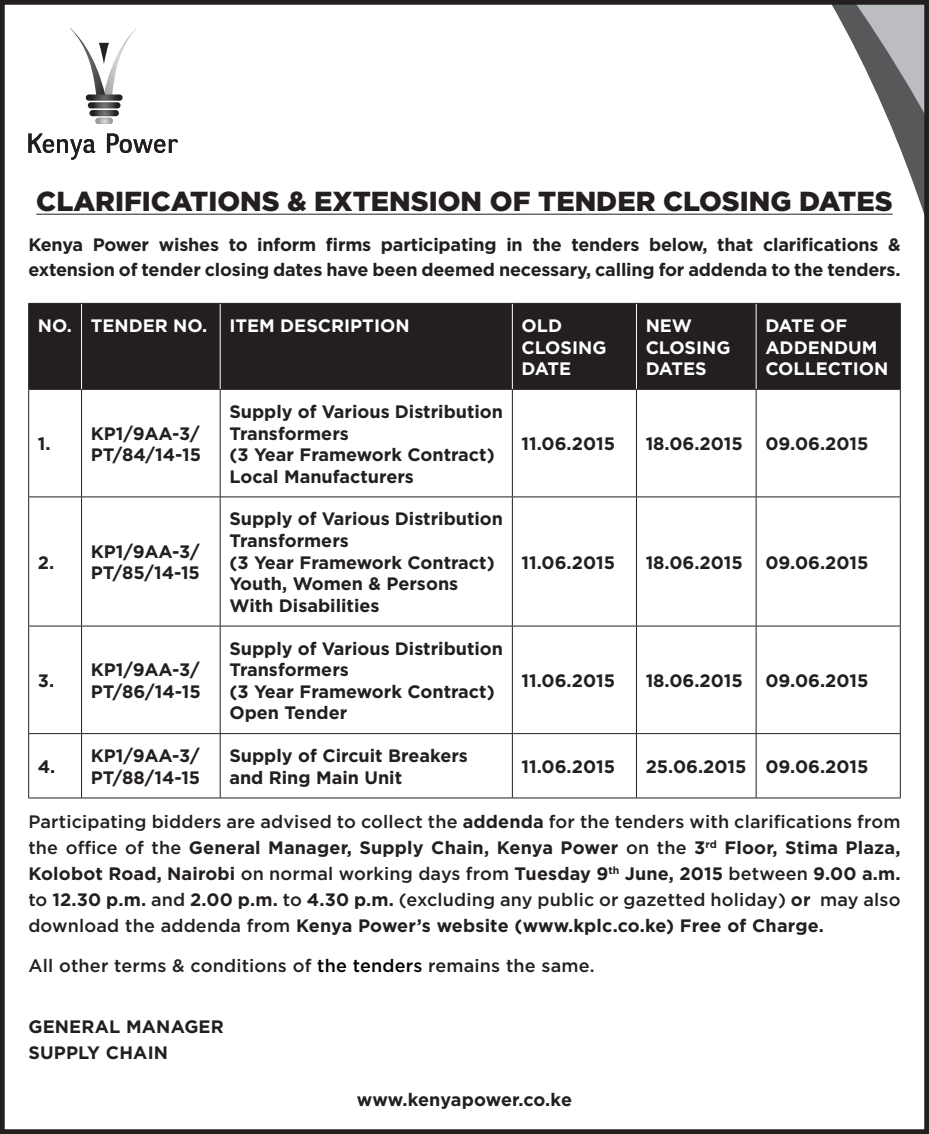
<style>
.page{position:relative;width:929px;height:1134px;background:#fff}
.page>*{position:absolute;margin:0;border:0;box-sizing:border-box;transform-origin:0 0}
.Head_2_1{font:900 27.5px "Gotham";color:#231f20}
.TABLE_BLACK_TEXT{font:700 18px/21.5px "Gotham";color:#231f20}
.t1{font:500 18px/25.8px "Gotham";letter-spacing:.01em;color:#231f20;text-align:justify}
.HEADER_WHITE_TEXT{font:700 18px/21.5px "Gotham";color:#fff}
.s1{font-weight:700}
.s2{color:#000}
</style>
<div class="page">
<svg style="left:801px;top:6px;width:121px;height:209px"></svg>
<svg style="left:88px;top:102px;width:32px;height:6px"></svg>
<svg style="left:89px;top:110px;width:30px;height:6px"></svg>
<svg style="left:95px;top:118px;width:18px;height:6px"></svg>
<svg style="left:70px;top:28px;width:67px;height:73px"></svg>
<svg style="left:28px;top:133px;width:67px;height:27px"></svg>
<svg style="left:107px;top:134px;width:71px;height:19px"></svg>
<div style="left:0;top:0;width:928px;height:1134px;border:5px solid #231f20"></div>
<hr style="left:36px;top:214px;width:856px;height:1px;background:#231f20">
<div style="left:29px;top:304px;width:870px;height:85px;background:#231f20"></div>
<hr style="left:81px;top:304px;width:1px;height:85px;background:#fff">
<hr style="left:220px;top:304px;width:1px;height:85px;background:#fff">
<hr style="left:512px;top:304px;width:1px;height:85px;background:#fff">
<hr style="left:636px;top:304px;width:1px;height:85px;background:#fff">
<hr style="left:755px;top:304px;width:1px;height:85px;background:#fff">
<hr style="left:28px;top:389px;width:53px;height:1px;background:#231f20">
<hr style="left:81px;top:389px;width:139px;height:1px;background:#231f20">
<hr style="left:81px;top:390px;width:1px;height:107px;background:#231f20">
<hr style="left:220px;top:389px;width:292px;height:1px;background:#231f20">
<hr style="left:220px;top:390px;width:1px;height:107px;background:#231f20">
<hr style="left:512px;top:389px;width:124px;height:1px;background:#231f20">
<hr style="left:512px;top:390px;width:1px;height:107px;background:#231f20">
<hr style="left:636px;top:389px;width:120px;height:1px;background:#231f20">
<hr style="left:636px;top:390px;width:1px;height:107px;background:#231f20">
<hr style="left:756px;top:389px;width:144px;height:1px;background:#231f20">
<hr style="left:755px;top:390px;width:1px;height:107px;background:#231f20">
<hr style="left:28px;top:496px;width:53px;height:1px;background:#231f20">
<hr style="left:81px;top:496px;width:139px;height:1px;background:#231f20">
<hr style="left:81px;top:497px;width:1px;height:129px;background:#231f20">
<hr style="left:220px;top:496px;width:292px;height:1px;background:#231f20">
<hr style="left:220px;top:497px;width:1px;height:129px;background:#231f20">
<hr style="left:512px;top:496px;width:124px;height:1px;background:#231f20">
<hr style="left:512px;top:497px;width:1px;height:129px;background:#231f20">
<hr style="left:636px;top:496px;width:120px;height:1px;background:#231f20">
<hr style="left:636px;top:497px;width:1px;height:129px;background:#231f20">
<hr style="left:756px;top:496px;width:144px;height:1px;background:#231f20">
<hr style="left:755px;top:497px;width:1px;height:129px;background:#231f20">
<hr style="left:28px;top:626px;width:53px;height:1px;background:#231f20">
<hr style="left:81px;top:626px;width:139px;height:1px;background:#231f20">
<hr style="left:81px;top:626px;width:1px;height:107px;background:#231f20">
<hr style="left:220px;top:626px;width:292px;height:1px;background:#231f20">
<hr style="left:220px;top:626px;width:1px;height:107px;background:#231f20">
<hr style="left:512px;top:626px;width:124px;height:1px;background:#231f20">
<hr style="left:512px;top:626px;width:1px;height:107px;background:#231f20">
<hr style="left:636px;top:626px;width:120px;height:1px;background:#231f20">
<hr style="left:636px;top:626px;width:1px;height:107px;background:#231f20">
<hr style="left:756px;top:626px;width:144px;height:1px;background:#231f20">
<hr style="left:755px;top:626px;width:1px;height:107px;background:#231f20">
<hr style="left:28px;top:733px;width:53px;height:1px;background:#231f20">
<hr style="left:81px;top:733px;width:139px;height:1px;background:#231f20">
<hr style="left:81px;top:734px;width:1px;height:64px;background:#231f20">
<hr style="left:220px;top:733px;width:292px;height:1px;background:#231f20">
<hr style="left:220px;top:734px;width:1px;height:64px;background:#231f20">
<hr style="left:512px;top:733px;width:124px;height:1px;background:#231f20">
<hr style="left:512px;top:734px;width:1px;height:64px;background:#231f20">
<hr style="left:636px;top:733px;width:120px;height:1px;background:#231f20">
<hr style="left:636px;top:734px;width:1px;height:64px;background:#231f20">
<hr style="left:756px;top:733px;width:144px;height:1px;background:#231f20">
<hr style="left:755px;top:734px;width:1px;height:64px;background:#231f20">
<hr style="left:28px;top:303px;width:53px;height:1px;background:#231f20">
<hr style="left:28px;top:304px;width:1px;height:85px;background:#231f20">
<hr style="left:81px;top:303px;width:139px;height:1px;background:#231f20">
<hr style="left:220px;top:303px;width:292px;height:1px;background:#231f20">
<hr style="left:512px;top:303px;width:124px;height:1px;background:#231f20">
<hr style="left:636px;top:303px;width:120px;height:1px;background:#231f20">
<hr style="left:756px;top:303px;width:144px;height:1px;background:#231f20">
<hr style="left:899px;top:304px;width:1px;height:85px;background:#231f20">
<hr style="left:28px;top:390px;width:1px;height:107px;background:#231f20">
<hr style="left:899px;top:390px;width:1px;height:107px;background:#231f20">
<hr style="left:28px;top:497px;width:1px;height:129px;background:#231f20">
<hr style="left:899px;top:497px;width:1px;height:129px;background:#231f20">
<hr style="left:28px;top:626px;width:1px;height:107px;background:#231f20">
<hr style="left:899px;top:626px;width:1px;height:107px;background:#231f20">
<hr style="left:28px;top:734px;width:1px;height:64px;background:#231f20">
<hr style="left:899px;top:734px;width:1px;height:64px;background:#231f20">
<hr style="left:28px;top:797px;width:53px;height:1px;background:#231f20">
<hr style="left:81px;top:797px;width:139px;height:1px;background:#231f20">
<hr style="left:220px;top:797px;width:292px;height:1px;background:#231f20">
<hr style="left:512px;top:797px;width:124px;height:1px;background:#231f20">
<hr style="left:636px;top:797px;width:120px;height:1px;background:#231f20">
<hr style="left:756px;top:797px;width:144px;height:1px;background:#231f20">
<p class="Head_2_1" style="left:36px;top:182px;width:857px">CLARIFICATIONS &amp; EXTENSION OF TENDER CLOSING DATES</p>
<p class="TABLE_BLACK_TEXT" style="left:28px;top:231px;width:873px;line-height:25.8px">Kenya Power wishes to inform firms participating in the tenders below, that clarifications &amp; extension of tender closing dates have been deemed necessary, calling for addenda to the tenders.</p>
<p class="HEADER_WHITE_TEXT" style="left:38px;top:315px;width:35px">NO.</p>
<p class="HEADER_WHITE_TEXT" style="left:91px;top:315px;width:118px">TENDER NO.</p>
<p class="HEADER_WHITE_TEXT" style="left:229px;top:315px;width:182px">ITEM DESCRIPTION</p>
<p class="HEADER_WHITE_TEXT" style="left:521px;top:315px;width:86px">OLD<br>CLOSING<br>DATE</p>
<p class="HEADER_WHITE_TEXT" style="left:645px;top:315px;width:86px">NEW<br>CLOSING<br>DATES</p>
<p class="HEADER_WHITE_TEXT" style="left:765px;top:315px;width:125px">DATE OF<br>ADDENDUM<br>COLLECTION</p>
<p class="TABLE_BLACK_TEXT" style="left:38px;top:433px;width:14px">1.</p>
<p class="TABLE_BLACK_TEXT" style="left:91px;top:422px;width:112px">KP1/9AA-3/<br>PT/84/14-15</p>
<p class="TABLE_BLACK_TEXT" style="left:229px;top:401px;width:275px">Supply of Various Distribution<br>Transformers</p>
<p class="TABLE_BLACK_TEXT" style="left:229px;top:444px;width:267px">(3 Year Framework Contract)<br>Local Manufacturers</p>
<p class="TABLE_BLACK_TEXT" style="left:521px;top:433px;width:95px">11.06.2015</p>
<p class="TABLE_BLACK_TEXT" style="left:645px;top:433px;width:99px">18.06.2015</p>
<p class="TABLE_BLACK_TEXT" style="left:765px;top:433px;width:105px">09.06.2015</p>
<p class="TABLE_BLACK_TEXT" style="left:38px;top:551px;width:18px">2.</p>
<p class="TABLE_BLACK_TEXT" style="left:91px;top:541px;width:111px">KP1/9AA-3/<br>PT/85/14-15</p>
<p class="TABLE_BLACK_TEXT" style="left:229px;top:508px;width:275px">Supply of Various Distribution<br>Transformers</p>
<p class="TABLE_BLACK_TEXT" style="left:229px;top:551px;width:267px">(3 Year Framework Contract)</p>
<p class="TABLE_BLACK_TEXT" style="left:229px;top:573px;width:230px">Youth, Women &amp; Persons<br>With Disabilities</p>
<p class="TABLE_BLACK_TEXT" style="left:521px;top:551px;width:95px">11.06.2015</p>
<p class="TABLE_BLACK_TEXT" style="left:645px;top:551px;width:99px">18.06.2015</p>
<p class="TABLE_BLACK_TEXT" style="left:765px;top:551px;width:105px">09.06.2015</p>
<p class="TABLE_BLACK_TEXT" style="left:38px;top:670px;width:18px">3.</p>
<p class="TABLE_BLACK_TEXT" style="left:91px;top:659px;width:111px">KP1/9AA-3/<br>PT/86/14-15</p>
<p class="TABLE_BLACK_TEXT" style="left:229px;top:637px;width:275px">Supply of Various Distribution<br>Transformers</p>
<p class="TABLE_BLACK_TEXT" style="left:229px;top:681px;width:267px">(3 Year Framework Contract)<br>Open Tender</p>
<p class="TABLE_BLACK_TEXT" style="left:521px;top:670px;width:95px">11.06.2015</p>
<p class="TABLE_BLACK_TEXT" style="left:645px;top:670px;width:99px">18.06.2015</p>
<p class="TABLE_BLACK_TEXT" style="left:765px;top:670px;width:105px">09.06.2015</p>
<p class="TABLE_BLACK_TEXT" style="left:91px;top:745px;width:111px">KP1/9AA-3/<br>PT/88/14-15</p>
<p class="TABLE_BLACK_TEXT" style="left:229px;top:745px;width:240px">Supply of Circuit Breakers and Ring Main Unit</p>
<p class="TABLE_BLACK_TEXT" style="left:521px;top:756px;width:95px">11.06.2015</p>
<p class="TABLE_BLACK_TEXT" style="left:645px;top:756px;width:102px">25.06.2015</p>
<p class="TABLE_BLACK_TEXT" style="left:765px;top:756px;width:105px">09.06.2015</p>
<p class="t1" style="left:28px;top:809px;width:873px">Participating bidders are advised to collect the <span class="s1">addenda</span> for the tenders with clarifications from the office of the <span class="s1">General Manager, Supply Chain, Kenya Power</span> on the <span class="s1">3</span><sup>rd</sup> <span class="s1">Floor, Stima Plaza, Kolobot Road, Nairobi</span> on normal working days from <span class="s1">Tuesday 9</span><sup>th</sup> <span class="s1">June, 2015</span> between <span class="s1">9.00 a.m. </span>to <span class="s1">12.30 p.m.</span> and <span class="s1">2.00 p.m.</span> to <span class="s1">4.30 p.m.</span> (excluding any public or gazetted holiday) <span class="s1">or</span> may also download the addenda from <span class="s1">Kenya Power’s website (www.kplc.co.ke) Free of Charge.</span></p>
<p class="t1" style="left:28px;top:952px;width:567px">All other terms &amp; conditions of <span class="s2">the tenders</span> remains the same.</p>
<p class="TABLE_BLACK_TEXT" style="left:38px;top:756px;width:19px">4.</p>
<p class="TABLE_BLACK_TEXT" style="left:28px;top:1015px;width:197px">GENERAL MANAGER</p>
<p class="TABLE_BLACK_TEXT" style="left:28px;top:1041px;width:141px">SUPPLY CHAIN</p>
<p class="TABLE_BLACK_TEXT" style="left:357px;top:1088px;width:217px">www.kenyapower.co.ke</p>
</div>
